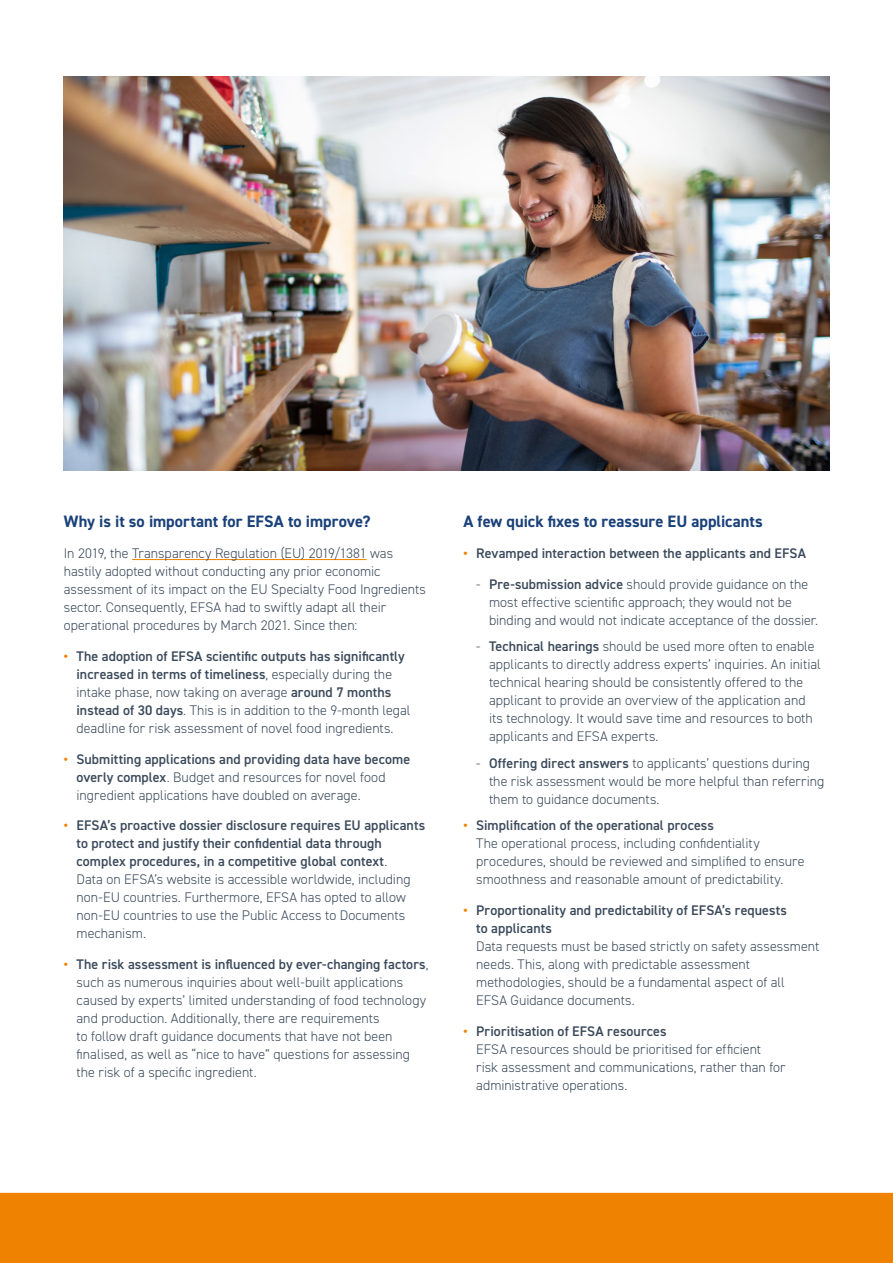
<style>
.page{position:relative;width:893px;height:1263px;background:#fff}
.page>*{position:absolute;margin:0;border:0;box-sizing:border-box;transform-origin:0 0}
.t1{font:700 16.5px "DIN2014";color:#1a4179}
.t2{font:300 13.95px/18px "DIN2014";color:#3b4a5b}
.t3{font:600 13.95px/18px "DIN2014";letter-spacing:.005em;color:#3b4a5b}
.s1{font-weight:700;color:#ef8300}
.s2{font-weight:600}
</style>
<div class="page">
<hr style="left:132px;top:559px;width:235px;height:1px;background:#ef8300">
<div style="left:0;top:1193px;width:893px;height:70px;background:#ef8300"></div>
<img style="left:64px;top:77px;width:765px;height:394px">
<p class="t1" style="left:64px;top:511px;width:308px">Why is it so important for EFSA to improve?</p>
<p class="t2" style="left:64px;top:544px;width:364px">In 2019, the Transparency Regulation (EU) 2019/1381 was hastily adopted without conducting any prior economic assessment of its impact on the EU Specialty Food Ingredients sector. Consequently, EFSA had to swiftly adapt all their operational procedures by March 2021. Since then:</p>
<p class="t2" style="left:77px;top:647px;width:336px;text-indent:-13px"><span class="s1">•</span> <span class="s2">The adoption of EFSA scientific outputs has significantly increased in terms of timeliness</span>, especially during the intake phase, now taking on average <span class="s2">around 7 months instead of 30 days</span>. This is in addition to the 9-month legal deadline for risk assessment of novel food ingredients.</p>
<p class="t2" style="left:77px;top:750px;width:335px;text-indent:-13px"><span class="s1">•</span> <span class="s2">Submitting applications and providing data have become overly complex</span>. Budget and resources for novel food ingredient applications have doubled on average.</p>
<p class="t2" style="left:77px;top:817px;width:350px;text-indent:-13px"><span class="s1">•</span> <span class="s2">EFSA’s proactive dossier disclosure requires EU applicants to protect and justify their confidential data through complex procedures, in a competitive global context</span>.<br>Data on EFSA’s website is accessible worldwide, including non-EU countries. Furthermore, EFSA has opted to allow non-EU countries to use the Public Access to Documents mechanism.</p>
<p class="t2" style="left:77px;top:955px;width:354px;text-indent:-13px"><span class="s1">•</span> <span class="s2">The risk assessment is influenced by ever-changing factors</span>, such as numerous inquiries about well-built applications caused by experts’ limited understanding of food technology and production. Additionally, there are requirements<br>to follow draft guidance documents that have not been finalised, as well as “nice to have” questions for assessing the risk of a specific ingredient.</p>
<p class="t1" style="left:463px;top:511px;width:301px">A few quick fixes to reassure EU applicants</p>
<p class="t3" style="left:463px;top:544px;width:344px"><span class="s1">•</span> Revamped interaction between the applicants and EFSA</p>
<p class="t2" style="left:489px;top:575px;width:331px;text-indent:-13px">- <span class="s2">Pre-submission advice</span> should provide guidance on the most effective scientific approach; they would not be binding and would not indicate acceptance of the dossier.</p>
<p class="t2" style="left:489px;top:638px;width:333px;text-indent:-13px">- <span class="s2">Technical hearings</span> should be used more often to enable applicants to directly address experts’ inquiries. An initial technical hearing should be consistently offered to the applicant to provide an overview of the application and its technology. It would save time and resources to both applicants and EFSA experts.</p>
<p class="t2" style="left:489px;top:754px;width:337px;text-indent:-13px">- <span class="s2">Offering direct answers</span> to applicants’ questions during the risk assessment would be more helpful than referring them to guidance documents.</p>
<p class="t2" style="left:476px;top:817px;width:330px;text-indent:-13px"><span class="s1">•</span> <span class="s2">Simplification of the operational process<br></span>The operational process, including confidentiality procedures, should be reviewed and simplified to ensure smoothness and reasonable amount of predictability.</p>
<p class="t3" style="left:476px;top:901px;width:312px;text-indent:-13px"><span class="s1">•</span> Proportionality and predictability of EFSA’s requests to applicants</p>
<p class="t2" style="left:476px;top:937px;width:345px">Data requests must be based strictly on safety assessment needs. This, along with predictable assessment methodologies, should be a fundamental aspect of all EFSA Guidance documents.</p>
<p class="t2" style="left:476px;top:1022px;width:311px;text-indent:-13px"><span class="s1">•</span> <span class="s2">Prioritisation of EFSA resources<br></span>EFSA resources should be prioritised for efficient risk assessment and communications, rather than for administrative operations.</p>
</div>
